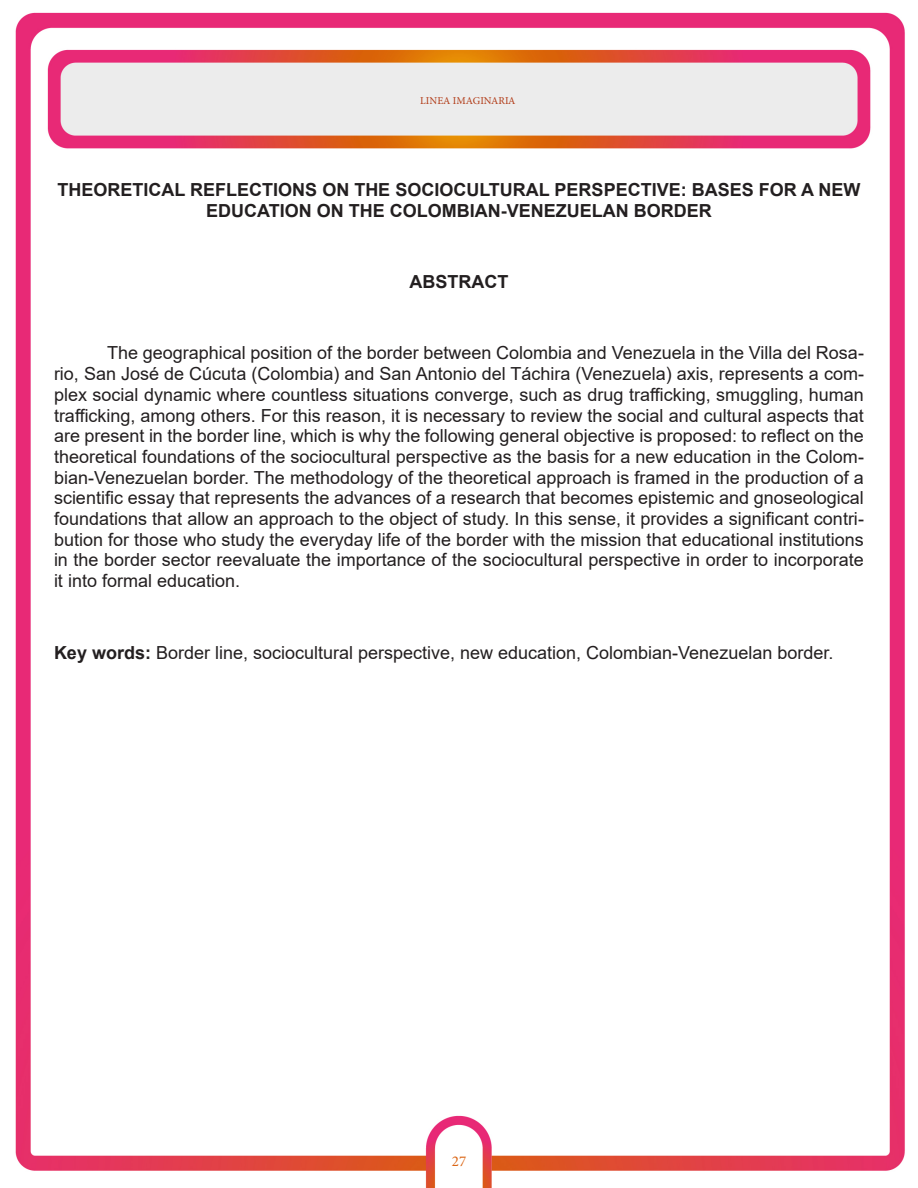
<style>
.page{position:relative;width:918px;height:1188px;background:#fff}
.page>*{position:absolute;margin:0;border:0;box-sizing:border-box;transform-origin:0 0}
.t1{font:18px/20.7px "Arial";color:#231f20;text-align:justify}
.t2{font:700 18px/20.7px "Arial";color:#231f20;text-align:center}
.t3{font:15px "Minion Pro";color:#db6514}
.t4{font:10.5px "Minion Pro";color:#b13b17}
.s1{font-weight:700}
</style>
<div class="page">
<img style="left:15px;top:12px;width:890px;height:1176px">
<p class="t4" style="left:420px;top:93px;width:97px">LINEA IMAGINARIA</p>
<p class="t2" style="left:58px;top:179px;width:804px">THEORETICAL REFLECTIONS ON THE SOCIOCULTURAL PERSPECTIVE: BASES FOR A NEW<br>EDUCATION ON THE COLOMBIAN-VENEZUELAN BORDER</p>
<p class="t2" style="left:410px;top:272px;width:100px">ABSTRACT</p>
<p class="t1" style="left:54px;top:343px;width:811px;text-indent:53px">The geographical position of the border between Colombia and Venezuela in the Villa del Rosa&shy;rio, San José de Cúcuta (Colombia) and San Antonio del Táchira (Venezuela) axis, represents a com&shy;plex social dynamic where countless situations converge, such as drug trafficking, smuggling, human trafficking, among others. For this reason, it is necessary to review the social and cultural aspects that are present in the border line, which is why the following general objective is proposed: to reflect on the theoretical foundations of the sociocultural perspective as the basis for a new education in the Colom&shy;bian-Venezuelan border. The methodology of the theoretical approach is framed in the production of a scientific essay that represents the advances of a research that becomes epistemic and gnoseological foundations that allow an approach to the object of study. In this sense, it provides a significant contri&shy;bution for those who study the everyday life of the border with the mission that educational institutions in the border sector reevaluate the importance of the sociocultural perspective in order to incorporate it into formal education.</p>
<p class="t1" style="left:54px;top:642px;width:781px"><span class="s1">Key words:</span> Border line, sociocultural perspective, new education, Colombian-Venezuelan border.</p>
<p class="t3" style="left:452px;top:1151px;width:16px">27</p>
</div>
